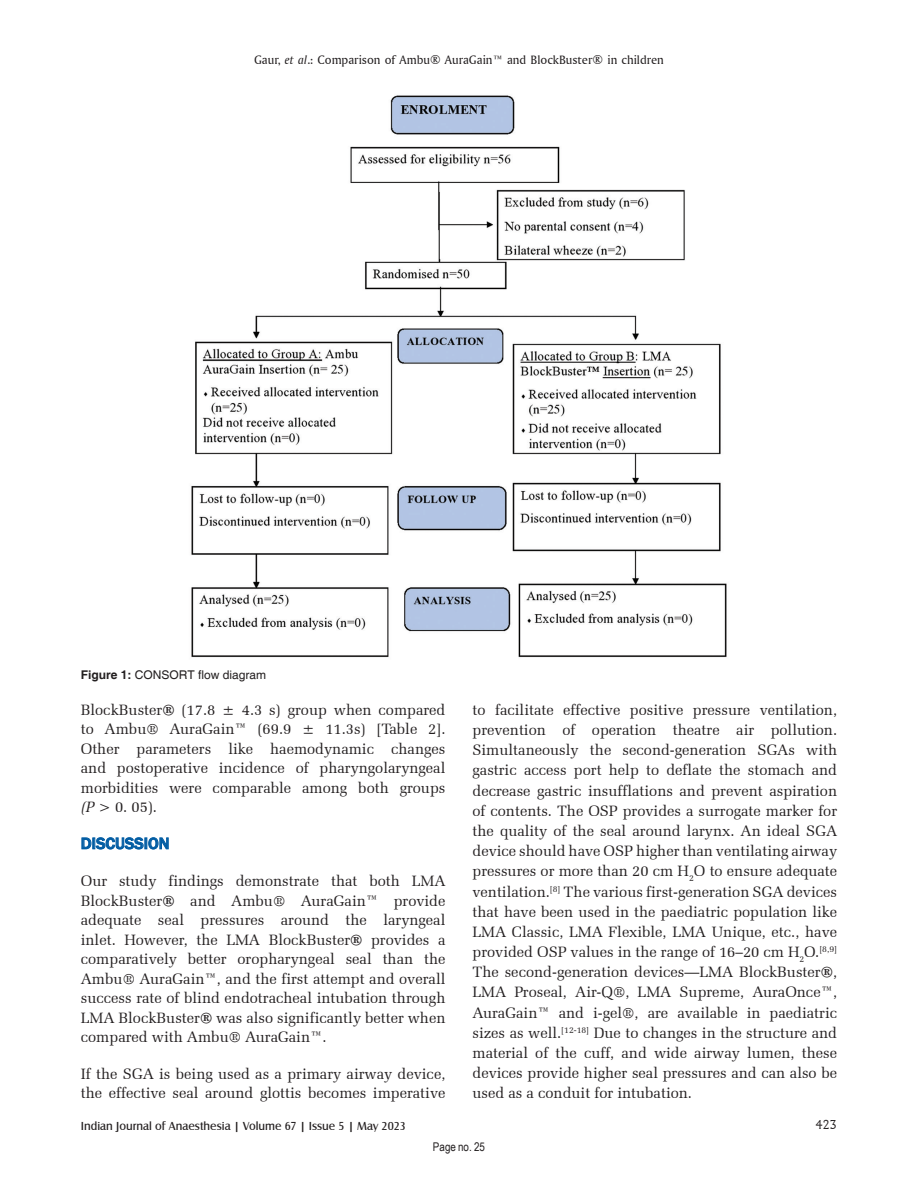
<style>
.page{position:relative;width:918px;height:1188px;background:#fff}
.page>*{position:absolute;margin:0;border:0;box-sizing:border-box;transform-origin:0 0}
.t1{font:500 16.5px "Franklin Gothic";color:#015ca3}
.TX{font:15px/20.2px "Zapf Elliptical 711 BT";color:#231f20;text-align:justify}
.t2{font:12.75px "Amerigo BT Roman A";color:#231f20}
.t3{font:12px "Castle T";color:#231f20}
.FGC{font:12px "Helvetica";color:#231f20}
.TX-2{font:12px "Arial Narrow";color:#231f20}
.t4{font:300 12px "Flareserif 821 BT";color:#231f20}
.s1{font-family:"Amerigo BT Italic A"}
.s2{font-weight:700}
.s3{font-style:italic}
</style>
<div class="page">
<svg style="left:81px;top:837px;width:88px;height:13px"></svg>
<img style="left:191px;top:95px;width:536px;height:563px">
<p class="t2" style="left:254px;top:52px;width:411px">Gaur, <span class="s1">et al</span>.: Comparison of Ambu® AuraGain™ and BlockBuster® in children</p>
<p class="FGC" style="left:81px;top:668px;width:187px"><span class="s2">Figure 1:</span> CONSORT flow diagram</p>
<p class="TX" style="left:81px;top:700px;width:366px;line-height:19.5px">BlockBuster<span class="s2">®</span> (17.8 ± 4.3 s) group when compared to Ambu® AuraGain™ (69.9 ± 11.3s) [Table 2].<br>Other parameters like haemodynamic changes and postoperative incidence of pharyngolaryngeal morbidities were comparable among both groups <span class="s3">(P</span> &gt; 0. 05).</p>
<h1 class="t1" style="left:81px;top:833px;width:90px">DISCUSSION</h1>
<p class="TX" style="left:81px;top:871px;width:366px;line-height:19.5px">Our study findings demonstrate that both LMA BlockBuster<span class="s2">®</span> and Ambu® AuraGain™ provide adequate seal pressures around the laryngeal inlet. However, the LMA BlockBuster<span class="s2">®</span> provides a comparatively better oropharyngeal seal than the Ambu® AuraGain™, and the first attempt and overall success rate of blind endotracheal intubation through LMA BlockBuster<span class="s2">®</span> was also significantly better when compared with Ambu® AuraGain™.</p>
<p class="TX" style="left:81px;top:1064px;width:366px;line-height:19.5px">If the SGA is being used as a primary airway device, the effective seal around glottis becomes imperative</p>
<p class="TX" style="left:472px;top:700px;width:366px">to facilitate effective positive pressure ventilation, prevention of operation theatre air pollution.<br>Simultaneously the second‑generation SGAs with gastric access port help to deflate the stomach and decrease gastric insufflations and prevent aspiration of contents. The OSP provides a surrogate marker for the quality of the seal around larynx. An ideal SGA device should have OSP higher than ventilating airway pressures or more than 20 cm H<sub>2</sub>O to ensure adequate ventilation.<sup>[8]</sup> The various first‑generation SGA devices that have been used in the paediatric population like LMA Classic, LMA Flexible, LMA Unique, etc., have provided OSP values in the range of 16–20 cm H<sub>2</sub>O.<sup>[8,9] </sup>The second‑generation devices—LMA BlockBuster<span class="s2">®</span>, LMA Proseal, Air‑Q®, LMA Supreme, AuraOnce™, AuraGain™ and i‑gel®, are available in paediatric sizes as well.<sup>[12‑18]</sup> Due to changes in the structure and material of the cuff, and wide airway lumen, these devices provide higher seal pressures and can also be used as a conduit for intubation.</p>
<p class="t3" style="left:81px;top:1119px;width:327px">Indian Journal of Anaesthesia | Volume 67 | Issue 5 | May 2023</p>
<p class="t4" style="left:815px;top:1117px;width:23px">423</p>
<p class="TX-2" style="left:433px;top:1138px;width:54px">Page no. 25</p>
</div>
